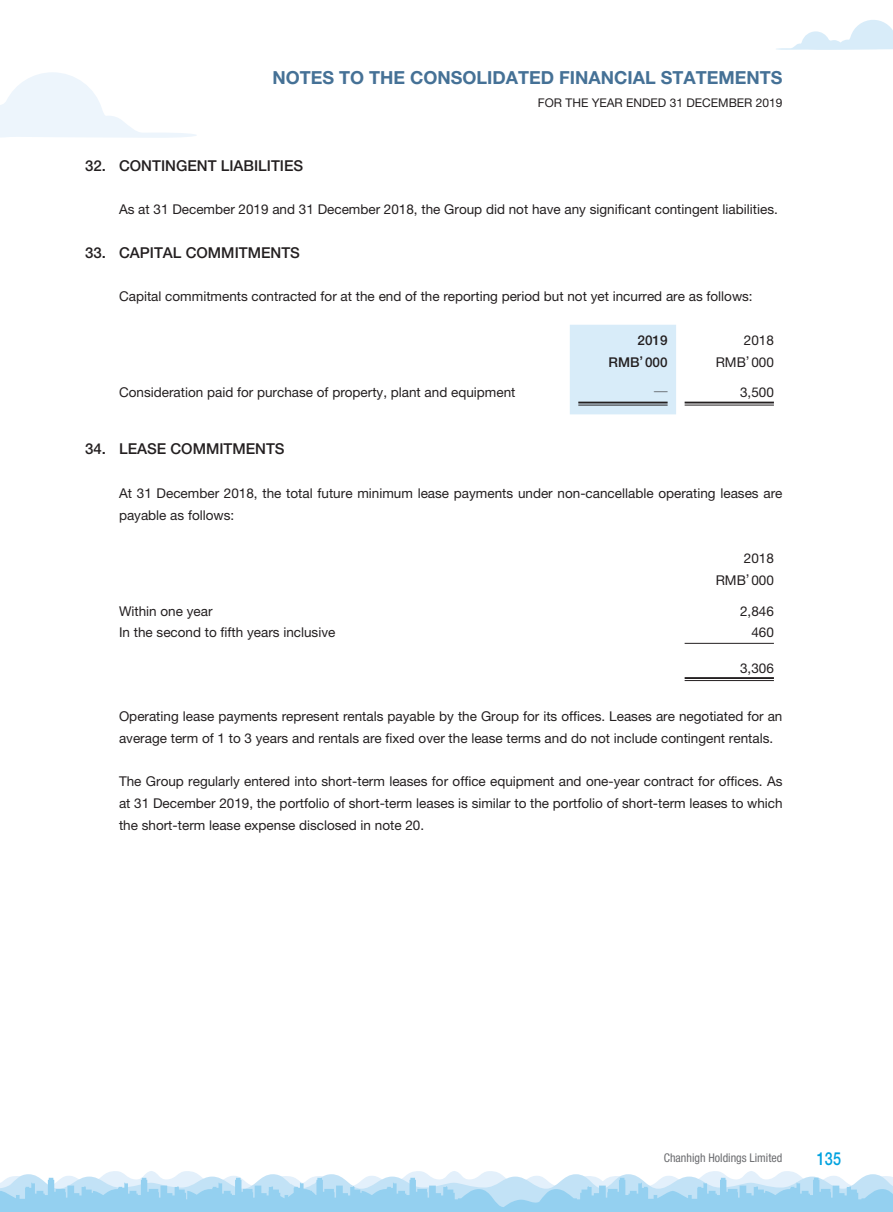
<style>
.page{position:relative;width:893px;height:1212px;background:#fff}
.page>*{position:absolute;margin:0;border:0;box-sizing:border-box;transform-origin:0 0}
.t1{font:700 18px "Helvetica Neue LT Std";color:#457196}
.t2{font:500 18px "Helvetica Neue LT Std";color:#00a2df;scale:.8 1}
.t3{font:500 15px "Helvetica Neue LT Std";color:#231f20}
.t4{font:13.5px/21.8px "Helvetica Neue LT Std";color:#231f20}
.t5{font:500 13.5px "Helvetica Neue LT Std";color:#231f20}
.t6{font:700 13.5px "M Hei HK";color:#231f20}
.t7{font:12px "Helvetica Neue LT Std";color:#231f20}
.t8{font:condensed 12px "Helvetica Neue LT Std";color:#6c6d70}
</style>
<div class="page">
<svg style="left:0;top:1171px;width:893px;height:41px;background:#b7def4"></svg>
<svg style="left:776px;top:20px;width:117px;height:30px"></svg>
<svg style="left:0;top:72px;width:197px;height:66px"></svg>
<div style="left:570px;top:325px;width:106px;height:89px;background:#d8ecf9"></div>
<hr style="left:578px;top:402px;width:90px;height:1px;background:#231f20">
<hr style="left:578px;top:405px;width:90px;height:1px;background:#231f20">
<hr style="left:685px;top:402px;width:89px;height:1px;background:#231f20">
<hr style="left:685px;top:405px;width:89px;height:1px;background:#231f20">
<hr style="left:685px;top:643px;width:89px;height:1px;background:#231f20">
<hr style="left:685px;top:677px;width:89px;height:2px;background:#231f20">
<hr style="left:685px;top:680px;width:89px;height:1px;background:#231f20">
<h1 class="t1" style="left:272px;top:67px;width:512px">NOTES TO THE CONSOLIDATED FINANCIAL STATEMENTS</h1>
<p class="t7" style="left:538px;top:95px;width:246px">FOR THE YEAR ENDED 31 DECEMBER 2019</p>
<p class="t3" style="left:85px;top:156px;width:220px">32. CONTINGENT LIABILITIES</p>
<p class="t4" style="left:119px;top:198px;width:660px">As at 31 December 2019 and 31 December 2018, the Group did not have any significant contingent liabilities.</p>
<p class="t3" style="left:85px;top:243px;width:216px">33. CAPITAL COMMITMENTS</p>
<p class="t4" style="left:119px;top:285px;width:635px">Capital commitments contracted for at the end of the reporting period but not yet incurred are as follows:</p>
<p class="t5" style="left:638px;top:332px;width:32px">2019</p>
<p class="t4" style="left:744px;top:329px;width:32px">2018</p>
<p class="t5" style="left:609px;top:354px;width:60px">RMB’000</p>
<p class="t4" style="left:716px;top:351px;width:60px">RMB’000</p>
<p class="t4" style="left:119px;top:381px;width:398px">Consideration paid for purchase of property, plant and equipment</p>
<p class="t6" style="left:654px;top:382px;width:15px">—</p>
<p class="t4" style="left:740px;top:381px;width:35px">3,500</p>
<p class="t3" style="left:85px;top:440px;width:201px">34. LEASE COMMITMENTS</p>
<p class="t4" style="left:119px;top:482px;width:665px">At 31 December 2018, the total future minimum lease payments under non-cancellable operating leases are payable as follows:</p>
<p class="t4" style="left:716px;top:547px;width:60px;text-align:right">2018<br>RMB’000</p>
<p class="t4" style="left:119px;top:600px;width:95px">Within one year</p>
<p class="t4" style="left:740px;top:600px;width:35px">2,846</p>
<p class="t4" style="left:119px;top:622px;width:218px">In the second to fifth years inclusive</p>
<p class="t4" style="left:751px;top:622px;width:24px">460</p>
<p class="t4" style="left:740px;top:657px;width:35px">3,306</p>
<p class="t4" style="left:119px;top:705px;width:665px">Operating lease payments represent rentals payable by the Group for its offices. Leases are negotiated for an average term of 1 to 3 years and rentals are fixed over the lease terms and do not include contingent rentals.</p>
<p class="t4" style="left:119px;top:770px;width:665px;text-align:justify">The Group regularly entered into short-term leases for office equipment and one-year contract for offices. As at 31 December 2019, the portfolio of short-term leases is similar to the portfolio of short-term leases to which the short-term lease expense disclosed in note 20.</p>
<p class="t8" style="left:664px;top:1151px;width:120px">Chanhigh Holdings Limited</p>
<h1 class="t2" style="left:817px;top:1148px;width:32px">135</h1>
</div>
